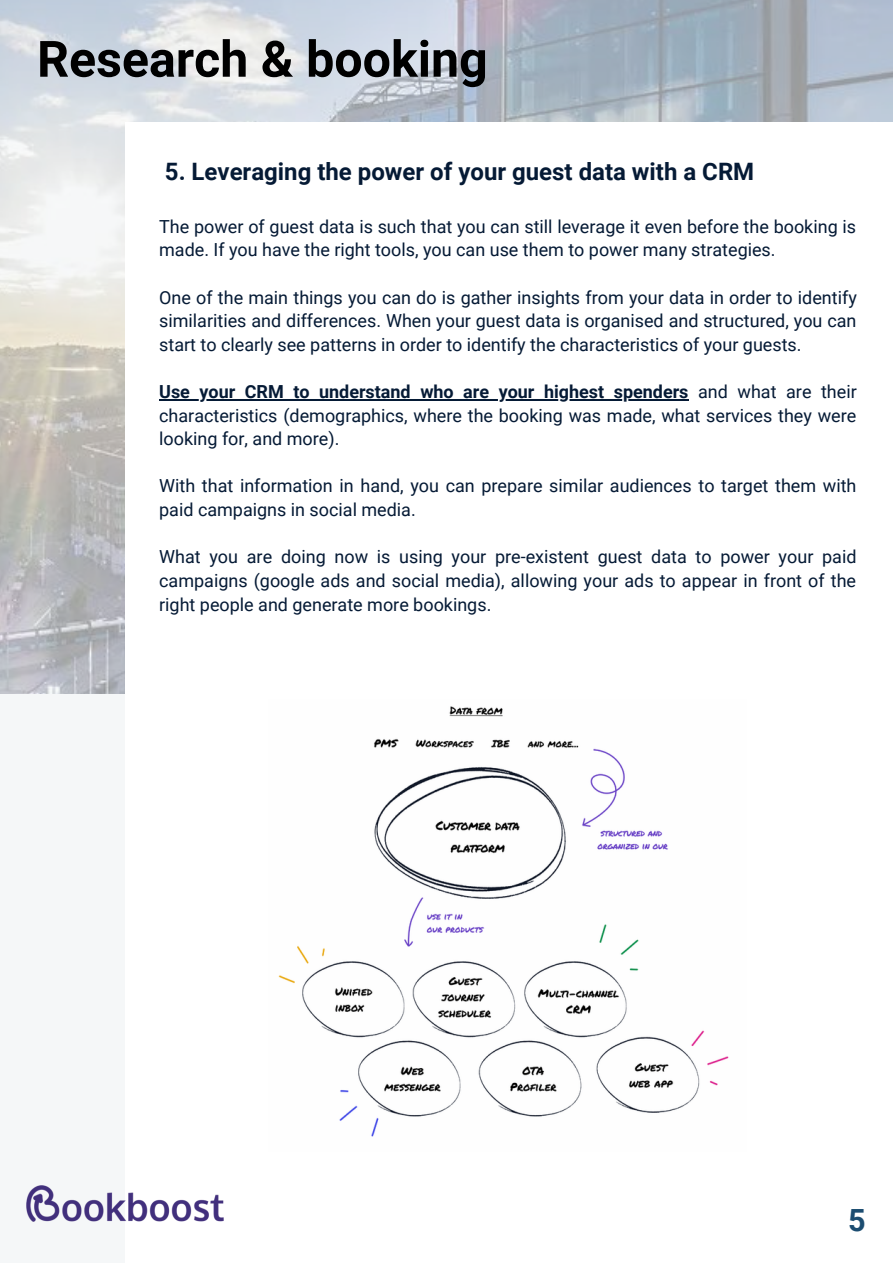
<style>
.page{position:relative;width:893px;height:1264px;background:#fff}
.page>*{position:absolute;margin:0;border:0;box-sizing:border-box;transform-origin:0 0}
.t1{font:700 50.1px "Roboto";color:#000}
.t2{font:700 30.6px "Roboto";color:#1c4d71}
.t3{font:700 24px "Roboto";color:#051a35}
.t4{font:18px/23.5px "Roboto";color:#051a35;text-align:justify}
.s1{font-weight:700}
</style>
<div class="page">
<div style="left:0;top:0;width:892px;height:1262px;background:#f5f7f8"></div>
<img style="left:0;top:0;width:892px;height:693px">
<div style="left:125px;top:123px;width:767px;height:1139px;background:#fff"></div>
<img style="left:26px;top:1185px;width:197px;height:36px">
<img style="left:278px;top:706px;width:451px;height:431px">
<hr style="left:159px;top:399px;width:529px;height:1px;background:#051a35">
<p class="t1" style="left:37px;top:30px;width:452px">Research &amp; booking</p>
<p class="t3" style="left:165px;top:158px;width:591px">5. Leveraging the power of your guest data with a CRM</p>
<p class="t4" style="left:159px;top:215px;width:698px">The power of guest data is such that you can still leverage it even before the booking is made. If you have the right tools, you can use them to power many strategies.</p>
<p class="t4" style="left:159px;top:285px;width:699px">One of the main things you can do is gather insights from your data in order to identify similarities and differences. When your guest data is organised and structured, you can start to clearly see patterns in order to identify the characteristics of your guests.</p>
<p class="t4" style="left:159px;top:380px;width:699px"><span class="s1">Use your CRM to understand who are your highest spenders</span> and what are their characteristics (demographics, where the booking was made, what services they were looking for, and more).</p>
<p class="t4" style="left:159px;top:474px;width:698px">With that information in hand, you can prepare similar audiences to target them with paid campaigns in social media.</p>
<p class="t4" style="left:159px;top:545px;width:698px">What you are doing now is using your pre-existent guest data to power your paid campaigns (google ads and social media), allowing your ads to appear in front of the right people and generate more bookings.</p>
<p class="t2" style="left:848px;top:1202px;width:19px">5</p>
</div>
